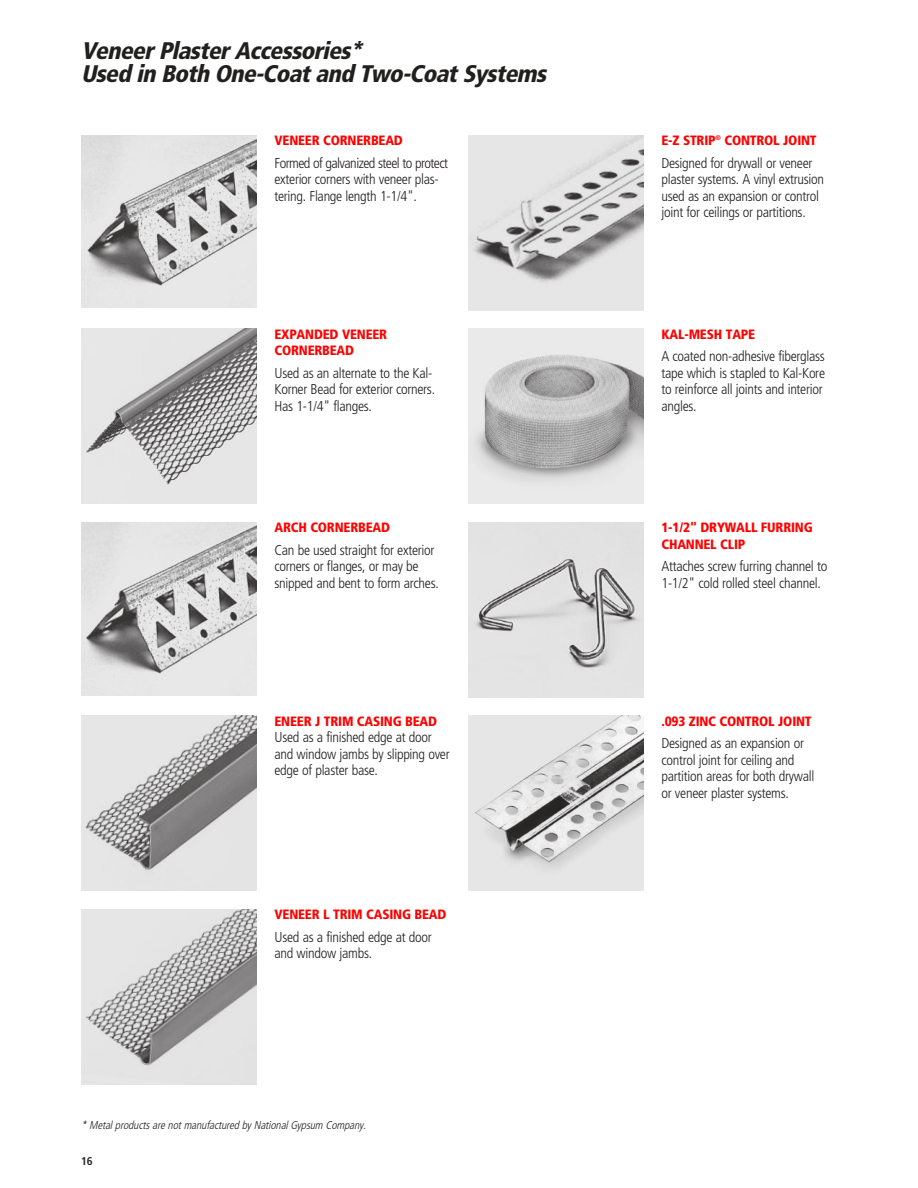
<style>
.page{position:relative;width:918px;height:1188px;background:#fff}
.page>*{position:absolute;margin:0;border:0;box-sizing:border-box;transform-origin:0 0}
.t1{font:italic 900 condensed 24px/24px "Frutiger";color:#221f1f}
.t2{font:300 condensed 14.25px/16.5px "Frutiger";letter-spacing:-.02em;color:#221f1f}
.t3{font:900 condensed 13.5px/16.5px "Frutiger";letter-spacing:-.015em;color:#f00}
.t4{font:italic 300 condensed 11.25px "Frutiger";color:#221f1f}
.t5{font:700 condensed 11.25px "Frutiger";color:#221f1f}
</style>
<div class="page">
<div style="left:81px;top:135px;width:176px;height:175px;background:linear-gradient(to right,#e7e6e6,#e7e7e7)"></div>
<img style="left:81px;top:135px;width:175px;height:172px">
<img style="left:81px;top:328px;width:175px;height:176px">
<img style="left:81px;top:522px;width:175px;height:173px">
<img style="left:81px;top:716px;width:175px;height:175px">
<img style="left:81px;top:909px;width:175px;height:175px">
<img style="left:468px;top:135px;width:176px;height:175px">
<img style="left:468px;top:328px;width:176px;height:176px">
<img style="left:468px;top:522px;width:176px;height:176px">
<img style="left:468px;top:716px;width:176px;height:175px">
<h1 class="t1" style="left:81px;top:40px;width:472px">VeneerPlasterAccessories*<br>Used in Both One-Coatand Two-CoatSystems</h1>
<p class="t3" style="left:274px;top:133px;width:130px">VENEER CORNERBEAD</p>
<p class="t2" style="left:274px;top:156px;width:175px">Formed of galvanized steel to protect exterior corners with veneer plas&shy;tering . Flange length 1-1/4" .</p>
<p class="t3" style="left:274px;top:327px;width:114px">EXPANDED VENEER<br>CORNERBEAD</p>
<p class="t2" style="left:274px;top:366px;width:162px">Used as an alternate to the Kal-<br>Korner Bead for exterior corners .<br>Has 1-1/4" flanges .</p>
<p class="t3" style="left:274px;top:520px;width:117px">ARCH CORNERBEAD</p>
<p class="t2" style="left:274px;top:543px;width:166px">Can be used straight for exterior corners or flanges, or may be snipped and bent to form arches .</p>
<p class="t3" style="left:274px;top:714px;width:164px">ENEER J TRIM CASING BEAD</p>
<p class="t2" style="left:274px;top:730px;width:177px">Used as a finished edge at door and window jambs by slipping over edge of plaster base .</p>
<p class="t3" style="left:274px;top:907px;width:173px">VENEER L TRIM CASING BEAD</p>
<p class="t2" style="left:274px;top:930px;width:159px">Used as a finished edge at door and window jambs .</p>
<p class="t4" style="left:81px;top:1121px;width:289px">* Metalproductsare notmanufactured byNationalGypsum Company.</p>
<p class="t5" style="left:81px;top:1157px;width:13px">16</p>
<p class="t3" style="left:662px;top:133px;width:157px">E-Z STRIP<sup>®</sup> CONTROL JOINT</p>
<p class="t2" style="left:662px;top:156px;width:164px">Designed for drywall or veneer plaster systems . A vinyl extrusion used as an expansion or control joint for ceilings or partitions .</p>
<p class="t3" style="left:662px;top:327px;width:95px">KAL-MESH TAPE</p>
<p class="t2" style="left:662px;top:349px;width:165px">A coated non-adhesive fiberglass tape which is stapled to Kal-Kore to reinforce all joints and interior angles .</p>
<p class="t3" style="left:662px;top:520px;width:153px">1-1/2" DRYWALL FURRING<br>CHANNEL CLIP</p>
<p class="t2" style="left:662px;top:559px;width:167px">Attaches screw furring channel to<br>1-1/2" cold rolled steel channel .</p>
<p class="t3" style="left:662px;top:714px;width:152px">.093 ZINC CONTROL JOINT</p>
<p class="t2" style="left:662px;top:736px;width:154px">Designed as an expansion or control joint for ceiling and partition areas for both drywall or veneer plaster systems .</p>
</div>
